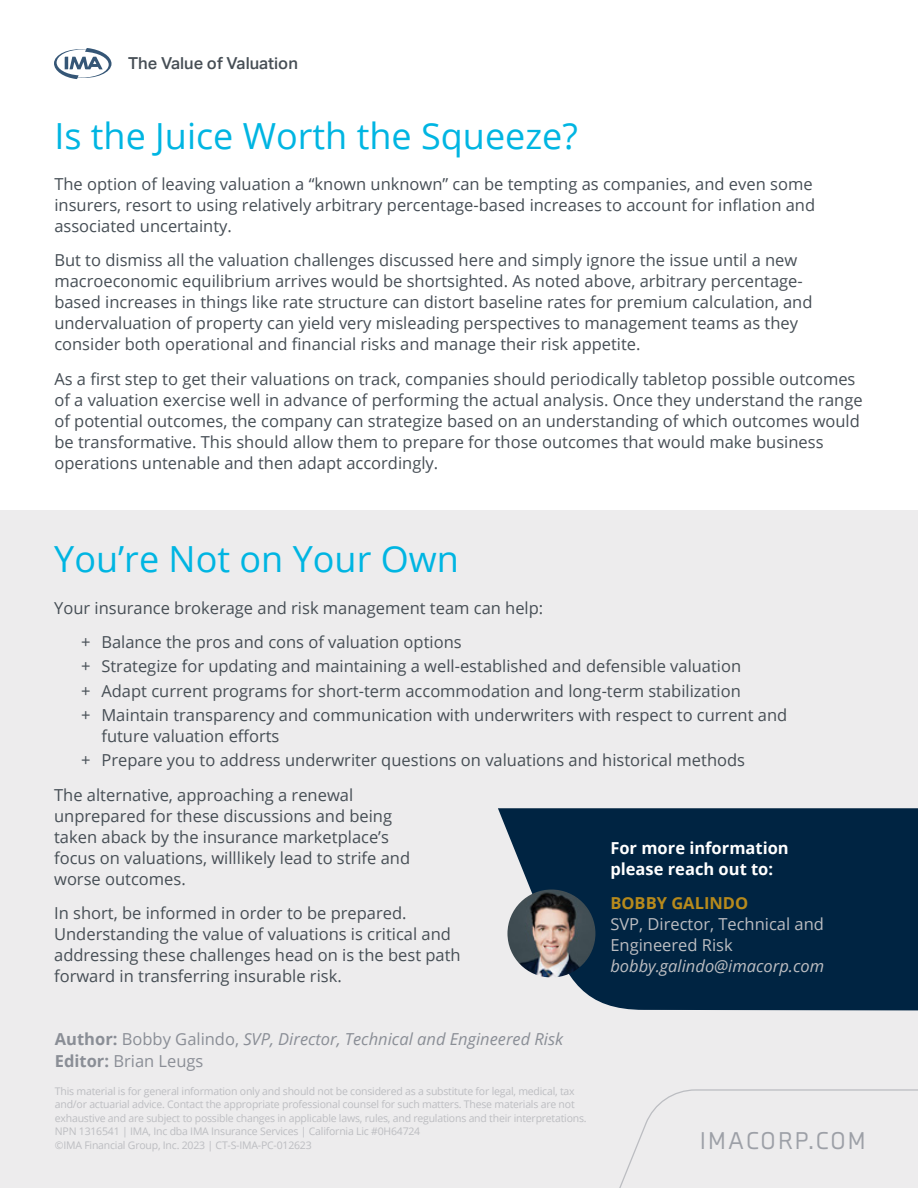
<style>
.page{position:relative;width:918px;height:1188px;background:#fff}
.page>*{position:absolute;margin:0;border:0;box-sizing:border-box;transform-origin:0 0}
.t1{font:36px "Open Sans";color:#00b5e2}
.t2{font:24.9px "Axia";letter-spacing:.075em;color:#9da0a7}
.t3{font:16.5px/21px "Open Sans";color:#464e55}
.t4{font:italic 16.5px/22.5px "Open Sans";color:#8a8e96}
.t5{font:16.5px/21px "Open Sans";color:#bcbdc1}
.t6{font:700 16.5px/21px "Open Sans";color:#fff}
.t7{font:italic 16.5px "Open Sans";color:#bcbdc1}
.t8{font:500 16.5px "Aktiv Grotesk";color:#464e55}
.t9{font:700 16.5px "Open Sans";color:#b78a1c}
.t10{font:10.5px/13.5px "Open Sans";letter-spacing:-.02em;color:#bcbdc1}
.s1{font-weight:700;font-style:normal}
.s2{font-style:normal}
</style>
<div class="page">
<div style="left:0;top:510px;width:918px;height:678px;background:#edeced"></div>
<svg style="left:54px;top:48px;width:58px;height:31px"></svg>
<svg style="left:619px;top:1089px;width:299px;height:99px"></svg>
<svg style="left:498px;top:808px;width:420px;height:203px;background:#13344f"></svg>
<img style="left:507px;top:890px;width:88px;height:87px;border-radius:44px">
<p class="t8" style="left:128px;top:54px;width:171px">The Value of Valuation</p>
<h1 class="t1" style="left:54px;top:111px;width:525px">Is the Juice Worth the Squeeze?</h1>
<p class="t3" style="left:54px;top:173px;width:762px">The option of leaving valuation a “known unknown” can be tempting as companies, and even some insurers, resort to using relatively arbitrary percentage-based increases to account for inflation and associated uncertainty.</p>
<p class="t3" style="left:54px;top:249px;width:760px">But to dismiss all the valuation challenges discussed here and simply ignore the issue until a new macroeconomic equilibrium arrives would be shortsighted. As noted above, arbitrary percentage&shy;based increases in things like rate structure can distort baseline rates for premium calculation, and undervaluation of property can yield very misleading perspectives to management teams as they consider both operational and financial risks and manage their risk appetite.</p>
<p class="t3" style="left:54px;top:368px;width:810px">As a first step to get their valuations on track, companies should periodically tabletop possible outcomes of a valuation exercise well in advance of performing the actual analysis. Once they understand the range of potential outcomes, the company can strategize based on an understanding of which outcomes would be transformative. This should allow them to prepare for those outcomes that would make business operations untenable and then adapt accordingly.</p>
<h1 class="t1" style="left:54px;top:535px;width:406px">You’re Not on Your Own</h1>
<p class="t3" style="left:81px;top:590px;width:464px;line-height:34.5px;text-indent:-27px">Your insurance brokerage and risk management team can help: + Balance the pros and cons of valuation options</p>
<p class="t3" style="left:81px;top:654px;width:708px;line-height:24.3px">+ Strategize for updating and maintaining a well-established and defensible valuation<br>+ Adapt current programs for short-term accommodation and long-term stabilization<br>+ Maintain transparency and communication with underwriters with respect to current and</p>
<p class="t3" style="left:81px;top:723px;width:665px;line-height:24.3px;text-indent:20px">future valuation efforts<br>+ Prepare you to address underwriter questions on valuations and historical methods</p>
<p class="t3" style="left:54px;top:784px;width:357px">The alternative, approaching a renewal unprepared for these discussions and being taken aback by the insurance marketplace’s focus on valuations, willlikely lead to strife and worse outcomes.</p>
<p class="t3" style="left:54px;top:902px;width:408px">In short, be informed in order to be prepared.<br>Understanding the value of valuations is critical and addressing these challenges head on is the best path forward in transferring insurable risk.</p>
<p class="t6" style="left:610px;top:837px;width:180px">For more information please reach out to:</p>
<p class="t9" style="left:610px;top:892px;width:139px">BOBBY GALINDO</p>
<p class="t5" style="left:610px;top:913px;width:215px">SVP, Director, Technical and<br>Engineered Risk</p>
<p class="t7" style="left:610px;top:955px;width:215px">bobby.galindo@imacorp.com</p>
<p class="t4" style="left:55px;top:1027px;width:510px"><span class="s1">Author:</span> <span class="s2">Bobby Galindo,</span> SVP, Director, Technical and Engineered Risk<br><span class="s1">Editor:</span> <span class="s2">Brian Leugs</span></p>
<p class="t10" style="left:55px;top:1084px;width:533px">This material is for general information only and should not be considered as a substitute for legal, medical, tax and/or actuarial advice. Contact the appropriate professional counsel for such matters. These materials are not exhaustive and are subject to possible changes in applicable laws, rules, and regulations and their interpretations.<br>NPN 1316541 | IMA, Inc dba IMA Insurance Services | California Lic #0H64724<br>©IMA Financial Group, Inc. 2023 | CT-S-IMA-PC-012623</p>
<h2 class="t2" style="left:699px;top:1125px;width:168px">IMACORP.COM</h2>
</div>
